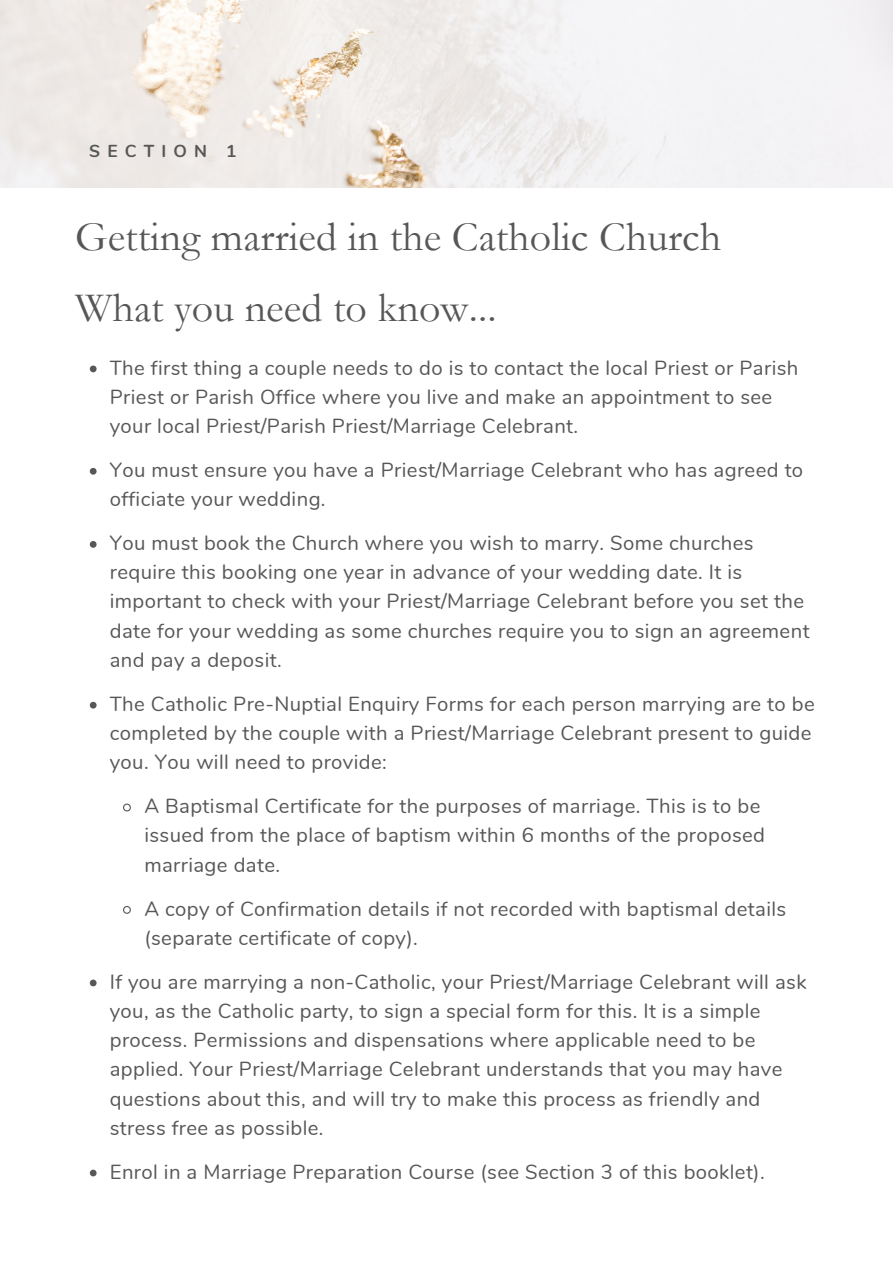
<style>
.page{position:relative;width:893px;height:1264px;background:#fff}
.page>*{position:absolute;margin:0;border:0;box-sizing:border-box;transform-origin:0 0}
.t1{font:42px "Garamond";letter-spacing:.005em;color:#575757}
.t2{font:20.25px/29.2px "Nunito";letter-spacing:.02em;color:#575757}
.t3{font:700 17.25px "Nunito";letter-spacing:.415em;color:#575757}
</style>
<div class="page">
<svg style="left:90px;top:365px;width:7px;height:7px"></svg>
<svg style="left:90px;top:468px;width:7px;height:6px"></svg>
<svg style="left:90px;top:541px;width:7px;height:6px"></svg>
<svg style="left:90px;top:701px;width:7px;height:7px"></svg>
<svg style="left:123px;top:803px;width:8px;height:9px"></svg>
<svg style="left:123px;top:906px;width:8px;height:8px"></svg>
<svg style="left:90px;top:979px;width:7px;height:7px"></svg>
<svg style="left:90px;top:1169px;width:7px;height:7px"></svg>
<img style="left:0;top:0;width:892px;height:187px">
<p class="t3" style="left:89px;top:140px;width:149px">SECTION 1</p>
<p class="t1" style="left:75px;top:213px;width:647px">Getting married in the Catholic Church</p>
<p class="t1" style="left:75px;top:284px;width:423px">What you need to know...</p>
<p class="t2" style="left:110px;top:353px;width:690px">The first thing a couple needs to do is to contact the local Priest or Parish<br>Priest or Parish Office where you live and make an appointment to see your local Priest/Parish Priest/Marriage Celebrant.</p>
<p class="t2" style="left:110px;top:455px;width:695px">You must ensure you have a Priest/Marriage Celebrant who has agreed to officiate your wedding.</p>
<p class="t2" style="left:110px;top:528px;width:701px">You must book the Church where you wish to marry. Some churches require this booking one year in advance of your wedding date. It is important to check with your Priest/Marriage Celebrant before you set the date for your wedding as some churches require you to sign an agreement and pay a deposit.</p>
<p class="t2" style="left:110px;top:689px;width:706px">The Catholic Pre-Nuptial Enquiry Forms for each person marrying are to be completed by the couple with a Priest/Marriage Celebrant present to guide you. You will need to provide:</p>
<p class="t2" style="left:144px;top:791px;width:622px">A Baptismal Certificate for the purposes of marriage. This is to be issued from the place of baptism within 6 months of the proposed marriage date.</p>
<p class="t2" style="left:144px;top:894px;width:643px">A copy of Confirmation details if not recorded with baptismal details (separate certificate of copy).</p>
<p class="t2" style="left:110px;top:967px;width:698px">If you are marrying a non-Catholic, your Priest/Marriage Celebrant will ask you, as the Catholic party, to sign a special form for this. It is a simple process. Permissions and dispensations where applicable need to be applied. Your Priest/Marriage Celebrant understands that you may have questions about this, and will try to make this process as friendly and stress free as possible.</p>
<p class="t2" style="left:110px;top:1157px;width:656px">Enrol in a Marriage Preparation Course (see Section 3 of this booklet).</p>
</div>
